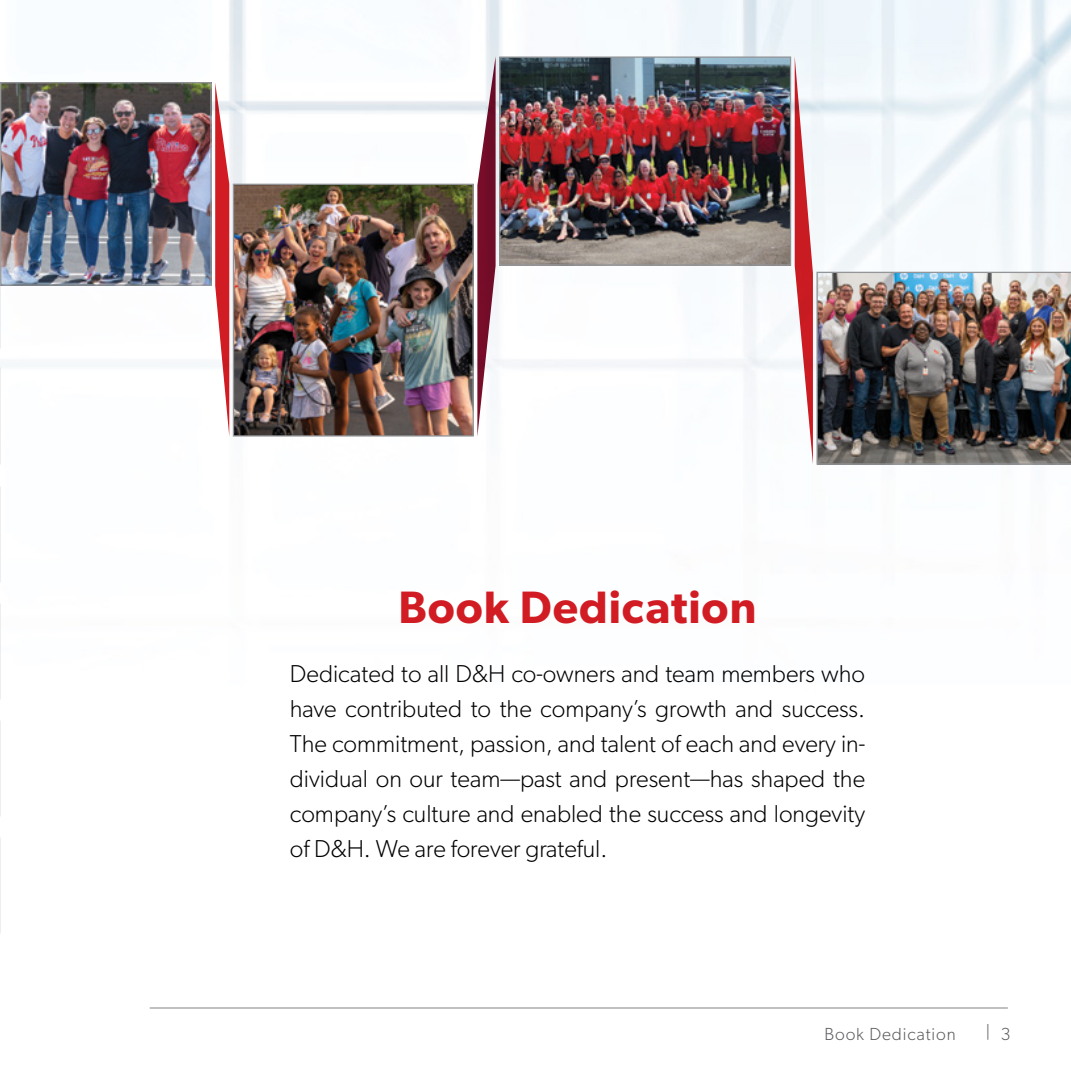
<style>
.page{position:relative;width:1071px;height:1071px;background:#fff}
.page>*{position:absolute;margin:0;border:0;box-sizing:border-box;transform-origin:0 0}
.t1{font:600 45.5px "Gibson";letter-spacing:.02em;color:#d11c23}
.t2{font:300 24.5px/35px "Gibson";color:#000;text-align:justify}
.t3{font:300 17.5px "Gibson";letter-spacing:.05em;color:#58595b}
</style>
<div class="page">
<img style="left:0;top:0;width:1071px;height:582px">
<hr style="left:150px;top:1008px;width:858px;height:1px;background:#808285">
<img style="left:2px;top:84px;width:208px;height:200px">
<div style="left:0;top:82px;width:212px;height:204px;border:1px solid #939598"></div>
<img style="left:816px;top:272px;width:255px;height:193px">
<svg style="left:215px;top:83px;width:14px;height:354px"></svg>
<svg style="left:795px;top:56px;width:18px;height:408px"></svg>
<svg style="left:477px;top:56px;width:19px;height:381px"></svg>
<img style="left:235px;top:186px;width:237px;height:249px">
<div style="left:233px;top:184px;width:241px;height:253px;border:1px solid #939598"></div>
<img style="left:501px;top:58px;width:288px;height:206px">
<div style="left:499px;top:56px;width:292px;height:210px;border:1px solid #939598"></div>
<img style="left:0;top:252px;width:1px;height:96px">
<img style="left:0;top:368px;width:1px;height:96px">
<img style="left:0;top:603px;width:1px;height:96px">
<img style="left:0;top:721px;width:1px;height:95px">
<img style="left:0;top:837px;width:1px;height:97px">
<h1 class="t1" style="left:399px;top:580px;width:359px">Book Dedication</h1>
<p class="t2" style="left:290px;top:656px;width:577px">Dedicated to all D&amp;H co-owners and team members who have contributed to the company’s growth and success.<br>The commitment, passion, and talent of each and every in&shy;dividual on our team—past and present—has shaped the company’s culture and enabled the success and longevity of D&amp;H. We are forever grateful.</p>
<p class="t3" style="left:824px;top:1023px;width:133px">Book Dedication</p>
<p class="t3" style="left:986px;top:1022px;width:26px">| 3</p>
</div>
